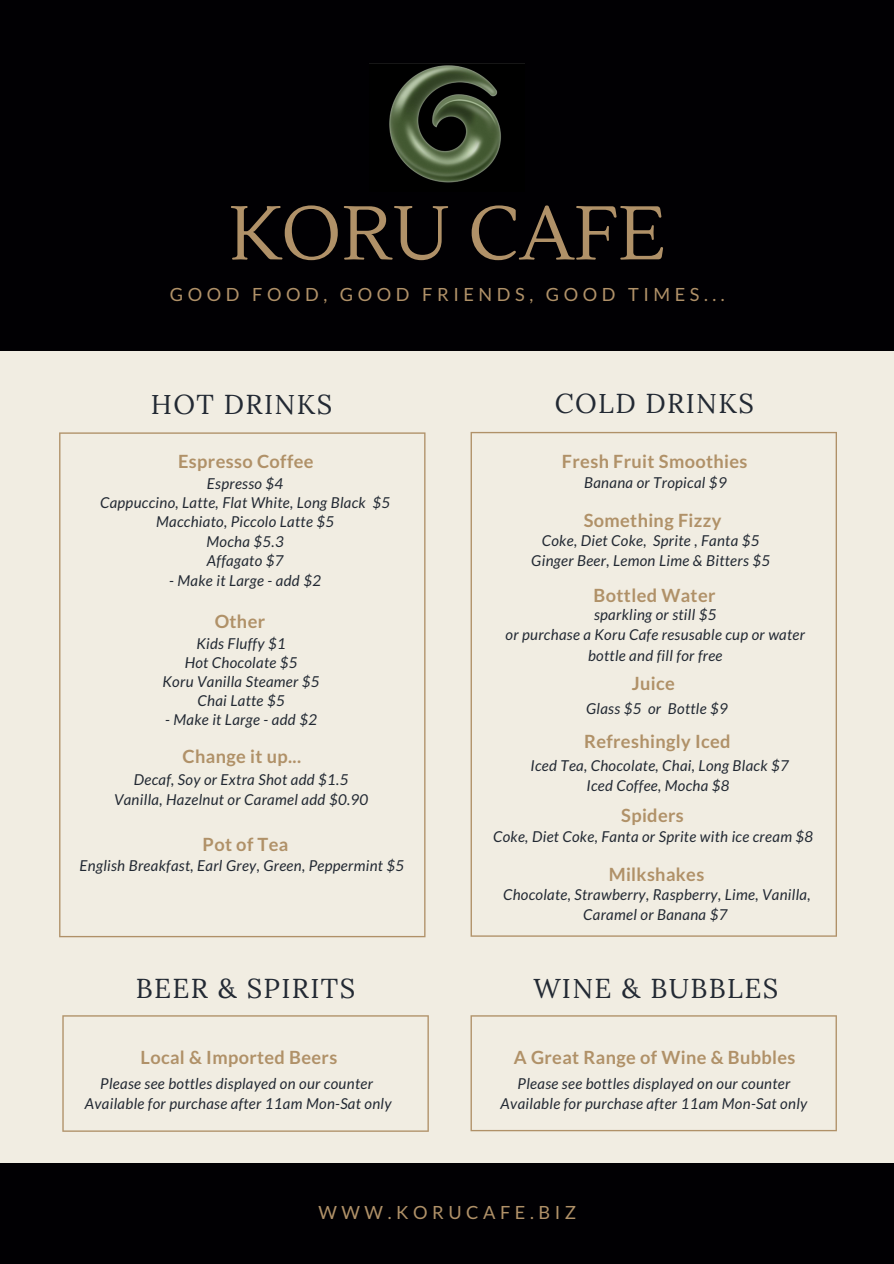
<style>
.page{position:relative;width:894px;height:1264px;background:#fff}
.page>*{position:absolute;margin:0;border:0;box-sizing:border-box;transform-origin:0 0}
.t1{font:75.75px "Lustria";color:#b09168}
.t2{font:27.3px "Lora";letter-spacing:.05em;color:#222933}
.t3{font:700 18.15px "Lato";letter-spacing:.02em;color:#b09168}
.t4{font:18.15px "Lato";letter-spacing:.25em;color:#b09168}
.t5{font:italic 15px/20.2px "Lato";letter-spacing:.02em;color:#222933;text-align:center}
</style>
<div class="page">
<div style="left:0;top:0;width:893px;height:1263px;background:#f1ede2"></div>
<div style="left:0;top:0;width:893px;height:351px;background:#010003"></div>
<div style="left:0;top:1163px;width:893px;height:100px;background:#010003"></div>
<svg style="left:59px;top:432px;width:366px;height:505px"></svg>
<svg style="left:470px;top:432px;width:366px;height:504px"></svg>
<svg style="left:62px;top:1015px;width:366px;height:116px"></svg>
<svg style="left:470px;top:1015px;width:366px;height:116px"></svg>
<img style="left:370px;top:63px;width:154px;height:120px">
<p class="t1" style="left:228px;top:187px;width:439px">KORU CAFE</p>
<p class="t4" style="left:170px;top:283px;width:556px">GOOD FOOD, GOOD FRIENDS, GOOD TIMES...</p>
<p class="t2" style="left:151px;top:386px;width:183px">HOT DRINKS</p>
<p class="t3" style="left:178px;top:450px;width:137px">Espresso Coffee</p>
<p class="t5" style="left:207px;top:473px;width:78px">Espresso $4</p>
<p class="t5" style="left:100px;top:492px;width:291px">Cappuccino, Latte, Flat White, Long Black $5</p>
<p class="t5" style="left:156px;top:511px;width:179px">Macchiato, Piccolo Latte $5</p>
<p class="t5" style="left:206px;top:530px;width:79px">Mocha $5.3</p>
<p class="t5" style="left:207px;top:549px;width:78px">Affagato $7</p>
<p class="t5" style="left:169px;top:570px;width:153px">- Make it Large - add $2</p>
<p class="t3" style="left:214px;top:610px;width:52px">Other</p>
<p class="t5" style="left:196px;top:632px;width:91px">Kids Fluffy $1</p>
<p class="t5" style="left:185px;top:652px;width:114px">Hot Chocolate $5</p>
<p class="t5" style="left:162px;top:671px;width:159px">Koru Vanilla Steamer $5</p>
<p class="t5" style="left:197px;top:690px;width:89px">Chai Latte $5</p>
<p class="t5" style="left:165px;top:709px;width:153px">- Make it Large - add $2</p>
<p class="t3" style="left:182px;top:745px;width:120px">Change it up...</p>
<p class="t5" style="left:134px;top:768px;width:216px">Decaf, Soy or Extra Shot add $1.5</p>
<p class="t5" style="left:114px;top:789px;width:256px">Vanilla, Hazelnut or Caramel add $0.90</p>
<p class="t3" style="left:202px;top:833px;width:87px">Pot of Tea</p>
<p class="t5" style="left:80px;top:855px;width:326px">English Breakfast, Earl Grey, Green, Peppermint $5</p>
<p class="t2" style="left:136px;top:970px;width:221px">BEER &amp; SPIRITS</p>
<p class="t3" style="left:140px;top:1046px;width:198px">Local &amp; Imported Beers</p>
<p class="t5" style="left:100px;top:1073px;width:274px">Please see bottles displayed on our counter</p>
<p class="t5" style="left:85px;top:1093px;width:308px">Available for purchase after 11am Mon-Sat only</p>
<p class="t2" style="left:554px;top:385px;width:200px">COLD DRINKS</p>
<p class="t3" style="left:561px;top:450px;width:187px">Fresh Fruit Smoothies</p>
<p class="t5" style="left:584px;top:472px;width:144px">Banana or Tropical $9</p>
<p class="t3" style="left:583px;top:509px;width:139px">Something Fizzy</p>
<p class="t5" style="left:541px;top:529px;width:219px">Coke, Diet Coke, Sprite , Fanta $5</p>
<p class="t5" style="left:531px;top:550px;width:240px">Ginger Beer, Lemon Lime &amp; Bitters $5</p>
<p class="t3" style="left:593px;top:584px;width:123px">Bottled Water</p>
<p class="t5" style="left:594px;top:604px;width:124px">sparkling or still $5</p>
<p class="t5" style="left:505px;top:624px;width:301px">or purchase a Koru Cafe resusable cup or water bottle and fill for free</p>
<p class="t3" style="left:631px;top:672px;width:45px">Juice</p>
<p class="t5" style="left:586px;top:698px;width:143px">Glass $5 or Bottle $9</p>
<p class="t3" style="left:584px;top:730px;width:148px">Refreshingly Iced</p>
<p class="t5" style="left:530px;top:754px;width:259px">Iced Tea, Chocolate, Chai, Long Black $7</p>
<p class="t5" style="left:586px;top:775px;width:144px">Iced Coffee, Mocha $8</p>
<p class="t3" style="left:621px;top:804px;width:64px">Spiders</p>
<p class="t5" style="left:493px;top:825px;width:321px">Coke, Diet Coke, Fanta or Sprite with ice cream $8</p>
<p class="t3" style="left:608px;top:862px;width:97px">Milkshakes</p>
<p class="t5" style="left:503px;top:884px;width:309px">Chocolate, Strawberry, Raspberry, Lime, Vanilla,<br>Caramel or Banana $7</p>
<p class="t2" style="left:533px;top:970px;width:246px">WINE &amp; BUBBLES</p>
<p class="t3" style="left:513px;top:1046px;width:283px">A Great Range of Wine &amp; Bubbles</p>
<p class="t5" style="left:517px;top:1073px;width:274px">Please see bottles displayed on our counter</p>
<p class="t5" style="left:500px;top:1093px;width:308px">Available for purchase after 11am Mon-Sat only</p>
<p class="t4" style="left:318px;top:1201px;width:259px">WWW.KORUCAFE.BIZ</p>
</div>
